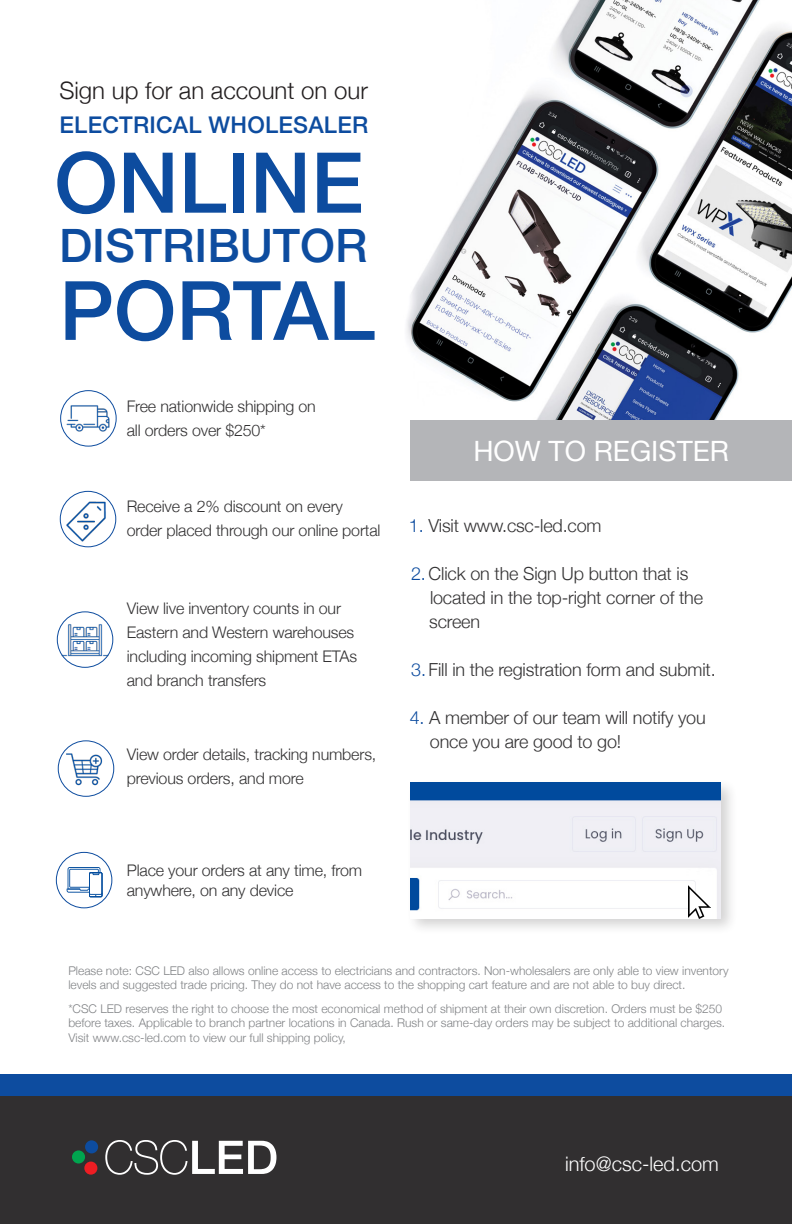
<style>
.page{position:relative;width:792px;height:1224px;background:#fff}
.page>*{position:absolute;margin:0;border:0;box-sizing:border-box;transform-origin:0 0}
.t1{font:500 84px "Helvetica Neue";color:#0d4c9f}
.t2{font:500 82px "Helvetica Neue";color:#0d4c9f}
.t3{font:500 46px "Helvetica Neue";color:#0d4c9f}
.t4{font:28px "Helvetica Neue";color:#fff}
.t5{font:300 24px "Helvetica Neue";color:#231f20}
.t6{font:500 23px "Helvetica Neue";letter-spacing:.01em;color:#0d4c9f}
.t7{font:300 20px "Helvetica Neue";color:#fff}
.t8{font:300 18px/24px "Helvetica Neue";letter-spacing:-.01em;color:#333233}
.t9{font:300 16px/24px "Helvetica Neue";letter-spacing:-.01em;color:#333233}
.t10{font:300 12px/14.4px "Helvetica Neue";color:#818386}
.s1{color:#0d4c9f}
</style>
<div class="page">
<div style="left:0;top:1074px;width:792px;height:45px;background:#0d4c9f"></div>
<div style="left:0;top:1096px;width:792px;height:128px;background:#312f30"></div>
<img style="left:104px;top:0;width:688px;height:439px">
<div style="left:410px;top:420px;width:382px;height:61px;background:#b4b5b8"></div>
<div style="left:406px;top:778px;width:332px;height:157px;background:#231f20;opacity:.2"></div>
<img style="left:410px;top:783px;width:310px;height:135px">
<img style="left:688px;top:886px;width:22px;height:32px">
<div style="left:61px;top:391px;width:55px;height:55px;background:#fff;border-radius:50%"></div>
<div style="left:60px;top:390px;width:57px;height:57px;border:1px solid #0d4c9f;border-radius:50%"></div>
<img style="left:60px;top:403px;width:56px;height:30px">
<svg style="left:60px;top:491px;width:56px;height:56px"></svg>
<div style="left:60px;top:491px;width:56px;height:56px;border:1px solid #0d4c9f;border-radius:50%"></div>
<img style="left:59px;top:499px;width:54px;height:44px">
<div style="left:57px;top:611px;width:56px;height:57px;border:1px solid #0d4c9f;border-radius:50%"></div>
<img style="left:58px;top:623px;width:54px;height:38px">
<div style="left:58px;top:740px;width:56px;height:57px;border:1px solid #0d4c9f;border-radius:50%"></div>
<img style="left:64px;top:752px;width:39px;height:33px">
<div style="left:56px;top:852px;width:56px;height:56px;border:1px solid #0d4c9f;border-radius:50%"></div>
<svg style="left:67px;top:867px;width:35px;height:30px"></svg>
<svg style="left:105px;top:1140px;width:171px;height:35px"></svg>
<div style="left:72px;top:1150px;width:13px;height:14px;background:#00a54f;border-radius:50%"></div>
<div style="left:84px;top:1162px;width:13px;height:13px;background:#ee1d23;border-radius:50%"></div>
<div style="left:85px;top:1140px;width:13px;height:13px;background:#0d4c9f;border-radius:50%"></div>
<p class="t5" style="left:59px;top:71px;width:310px">Sign up for an account on our</p>
<p class="t6" style="left:60px;top:106px;width:310px">ELECTRICAL WHOLESALER</p>
<p class="t1" style="left:54px;top:115px;width:311px">ONLINE</p>
<p class="t3" style="left:59px;top:209px;width:310px">DISTRIBUTOR</p>
<p class="t2" style="left:59px;top:245px;width:318px">PORTAL</p>
<p class="t9" style="left:127px;top:393px;width:191px">Free nationwide shipping on all orders over $250*</p>
<p class="t9" style="left:127px;top:493px;width:255px">Receive a 2% discount on every order placed through our online portal</p>
<p class="t9" style="left:127px;top:596px;width:232px">View live inventory counts in our<br>Eastern and Western warehouses including incoming shipment ETAs and branch transfers</p>
<p class="t9" style="left:127px;top:741px;width:251px">View order details, tracking numbers, previous orders, and more</p>
<p class="t4" style="left:473px;top:431px;width:257px">HOW TO REGISTER</p>
<p class="t8" style="left:409px;top:512px;width:194px"><span class="s1">1.</span> Visit www.csc-led.com</p>
<p class="t8" style="left:429px;top:560px;width:275px;text-indent:-18px"><span class="s1">2.</span>Click on the Sign Up button that is located in the top-right corner of the screen</p>
<p class="t8" style="left:411px;top:656px;width:306px"><span class="s1">3.</span> Fill in the registration form and submit.</p>
<p class="t8" style="left:430px;top:704px;width:277px;text-indent:-20px"><span class="s1">4.</span> A member of our team will notify you once you are good to go!</p>
<p class="t9" style="left:127px;top:859px;width:237px;line-height:20px">Place your orders at any time, from anywhere, on any device</p>
<p class="t10" style="left:68px;top:963px;width:662px">Please note: CSC LED also allows online access to electricians and contractors. Non-wholesalers are only able to view inventory levels and suggested trade pricing. They do not have access to the shopping cart feature and are not able to buy direct.</p>
<p class="t10" style="left:68px;top:1000px;width:658px">*CSC LED reserves the right to choose the most economical method of shipment at their own discretion. Orders must be $250 before taxes. Applicable to branch partner locations in Canada. Rush or same-day orders may be subject to additional charges.<br>Visit www.csc-led.com to view our full shipping policy,</p>
<p class="t7" style="left:565px;top:1148px;width:155px">info@csc-led.com</p>
</div>
